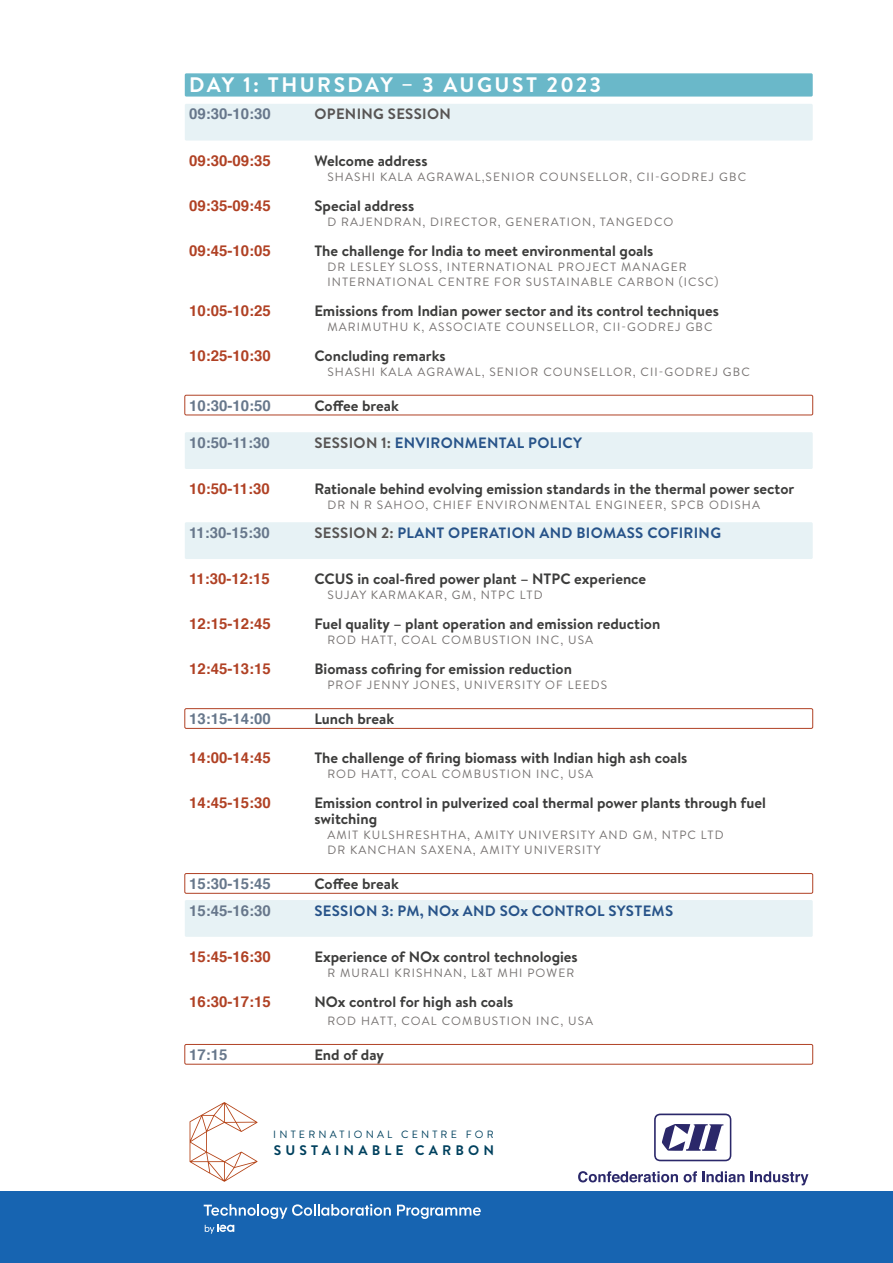
<style>
.page{position:relative;width:893px;height:1263px;background:#fff}
.page>*{position:absolute;margin:0;border:0;box-sizing:border-box;transform-origin:0 0}
.Day{font:700 21px "Brandon Text";letter-spacing:.12em;color:#fff}
.body_U_L{font:700 15px/16.5px "Brandon Text";color:#3c3c3b}
.body_U_L-2{font:700 15px "Helvetica";color:#b04124}
.SESSION{font:700 15px "Brandon Text";letter-spacing:.02em;color:#275389}
.SESSION-2{font:700 15px "Helvetica";color:#67778b}
.BREAKs{font:700 15px "Brandon Text";color:#3c3c3b}
.BREAKs-2{font:700 15px "Helvetica";color:#67778b}
.SESSION-3{font:700 15px "Brandon Text";letter-spacing:.02em;color:#575453}
.t1{font:700 13.8px "Brandon Grotesque";letter-spacing:.3em;color:#00415e}
.speaker_U_L{font:12px "Brandon Text";letter-spacing:.095em;color:#767271}
.t2{font:10.5px "Brandon Grotesque";letter-spacing:.3em;color:#00415e}
.s1{color:#575453}
</style>
<div class="page">
<div style="left:0;top:1191px;width:893px;height:72px;background:#1764b1"></div>
<div style="left:185px;top:73px;width:628px;height:24px;background:#6ab8c9;border-radius:2px"></div>
<div style="left:185px;top:104px;width:628px;height:37px;background:#e7f2f5;border-radius:2px"></div>
<div style="left:185px;top:395px;width:628px;height:20px;border:1px solid #b04124;border-radius:2px"></div>
<div style="left:185px;top:432px;width:628px;height:37px;background:#e7f2f5;border-radius:2px"></div>
<div style="left:185px;top:522px;width:628px;height:37px;background:#e7f2f5;border-radius:2px"></div>
<div style="left:185px;top:708px;width:628px;height:20px;border:1px solid #b04124;border-radius:2px"></div>
<div style="left:185px;top:873px;width:628px;height:20px;border:1px solid #b04124;border-radius:2px"></div>
<div style="left:185px;top:900px;width:628px;height:37px;background:#e7f2f5;border-radius:2px"></div>
<div style="left:185px;top:1044px;width:628px;height:20px;border:1px solid #b04124;border-radius:2px"></div>
<svg style="left:190px;top:1102px;width:68px;height:80px"></svg>
<svg style="left:204px;top:1204px;width:187px;height:15px"></svg>
<svg style="left:397px;top:1205px;width:84px;height:14px"></svg>
<svg style="left:205px;top:1225px;width:29px;height:9px"></svg>
<svg style="left:654px;top:1113px;width:77px;height:48px"></svg>
<svg style="left:578px;top:1171px;width:100px;height:11px"></svg>
<svg style="left:684px;top:1171px;width:60px;height:11px"></svg>
<svg style="left:751px;top:1171px;width:57px;height:14px"></svg>
<p class="Day" style="left:189px;top:70px;width:414px">DAY 1: THURSDAY – 3 AUGUST 2023</p>
<p class="SESSION-2" style="left:189px;top:102px;width:83px">09:30-10:30</p>
<p class="SESSION-3" style="left:314px;top:104px;width:138px">OPENING SESSION</p>
<p class="body_U_L-2" style="left:189px;top:148px;width:83px">09:30-09:35</p>
<p class="body_U_L" style="left:314px;top:152px;width:115px">Welcome address</p>
<p class="speaker_U_L" style="left:327px;top:168px;width:420px">SHASHI KALA AGRAWAL,SENIOR COUNSELLOR, CII-GODREJ GBC</p>
<p class="body_U_L-2" style="left:189px;top:193px;width:83px">09:35-09:45</p>
<p class="body_U_L" style="left:314px;top:197px;width:101px">Special address</p>
<p class="speaker_U_L" style="left:327px;top:213px;width:347px">D RAJENDRAN, DIRECTOR, GENERATION, TANGEDCO</p>
<p class="body_U_L-2" style="left:189px;top:238px;width:83px">09:45-10:05</p>
<p class="body_U_L" style="left:314px;top:242px;width:340px">The challenge for India to meet environmental goals</p>
<p class="speaker_U_L" style="left:327px;top:258px;width:361px">DR LESLEY SLOSS, INTERNATIONAL PROJECT MANAGER</p>
<p class="speaker_U_L" style="left:327px;top:273px;width:393px">INTERNATIONAL CENTRE FOR SUSTAINABLE CARBON (ICSC)</p>
<p class="body_U_L-2" style="left:189px;top:298px;width:83px">10:05-10:25</p>
<p class="body_U_L" style="left:314px;top:302px;width:406px">Emissions from Indian power sector and its control techniques</p>
<p class="speaker_U_L" style="left:327px;top:318px;width:387px">MARIMUTHU K, ASSOCIATE COUNSELLOR, CII-GODREJ GBC</p>
<p class="body_U_L-2" style="left:189px;top:343px;width:83px">10:25-10:30</p>
<p class="body_U_L" style="left:314px;top:347px;width:133px">Concluding remarks</p>
<p class="speaker_U_L" style="left:327px;top:363px;width:424px">SHASHI KALA AGRAWAL, SENIOR COUNSELLOR, CII-GODREJ GBC</p>
<p class="BREAKs-2" style="left:189px;top:393px;width:83px">10:30-10:50</p>
<p class="BREAKs" style="left:314px;top:395px;width:86px">Coffee break</p>
<p class="SESSION-2" style="left:189px;top:430px;width:82px">10:50-11:30</p>
<p class="SESSION" style="left:314px;top:432px;width:269px"><span class="s1">SESSION 1:</span> ENVIRONMENTAL POLICY</p>
<p class="body_U_L-2" style="left:189px;top:477px;width:82px">10:50-11:30</p>
<p class="body_U_L" style="left:314px;top:480px;width:481px">Rationale behind evolving emission standards in the thermal power sector</p>
<p class="speaker_U_L" style="left:327px;top:497px;width:434px">DR N R SAHOO, CHIEF ENVIRONMENTAL ENGINEER, SPCB ODISHA</p>
<p class="SESSION-2" style="left:189px;top:520px;width:82px">11:30-15:30</p>
<p class="SESSION" style="left:314px;top:522px;width:408px"><span class="s1">SESSION 2:</span> PLANT OPERATION AND BIOMASS COFIRING</p>
<p class="body_U_L-2" style="left:189px;top:567px;width:82px">11:30-12:15</p>
<p class="body_U_L" style="left:314px;top:570px;width:333px">CCUS in coal-fired power plant – NTPC experience</p>
<p class="speaker_U_L" style="left:327px;top:587px;width:217px">SUJAY KARMAKAR, GM, NTPC LTD</p>
<p class="body_U_L-2" style="left:189px;top:612px;width:83px">12:15-12:45</p>
<p class="body_U_L" style="left:314px;top:615px;width:347px">Fuel quality – plant operation and emission reduction</p>
<p class="speaker_U_L" style="left:327px;top:632px;width:267px">ROD HATT, COAL COMBUSTION INC, USA</p>
<p class="body_U_L-2" style="left:189px;top:657px;width:83px">12:45-13:15</p>
<p class="body_U_L" style="left:314px;top:660px;width:259px">Biomass cofiring for emission reduction</p>
<p class="speaker_U_L" style="left:327px;top:677px;width:281px">PROF JENNY JONES, UNIVERSITY OF LEEDS</p>
<p class="BREAKs-2" style="left:189px;top:707px;width:83px">13:15-14:00</p>
<p class="BREAKs" style="left:314px;top:708px;width:81px">Lunch break</p>
<p class="body_U_L-2" style="left:189px;top:745px;width:83px">14:00-14:45</p>
<p class="body_U_L" style="left:314px;top:749px;width:374px">The challenge of firing biomass with Indian high ash coals</p>
<p class="speaker_U_L" style="left:327px;top:765px;width:267px">ROD HATT, COAL COMBUSTION INC, USA</p>
<p class="body_U_L-2" style="left:189px;top:790px;width:83px">14:45-15:30</p>
<p class="body_U_L" style="left:314px;top:794px;width:453px">Emission control in pulverized coal thermal power plants through fuel switching</p>
<p class="speaker_U_L" style="left:327px;top:827px;width:398px">AMIT KULSHRESHTHA, AMITY UNIVERSITY AND GM, NTPC LTD</p>
<p class="speaker_U_L" style="left:327px;top:842px;width:275px">DR KANCHAN SAXENA, AMITY UNIVERSITY</p>
<p class="BREAKs-2" style="left:189px;top:872px;width:83px">15:30-15:45</p>
<p class="BREAKs" style="left:314px;top:873px;width:86px">Coffee break</p>
<p class="SESSION-2" style="left:189px;top:898px;width:83px">15:45-16:30</p>
<p class="SESSION" style="left:314px;top:900px;width:360px">SESSION 3: PM, NOx AND SOx CONTROL SYSTEMS</p>
<p class="body_U_L-2" style="left:189px;top:945px;width:83px">15:45-16:30</p>
<p class="body_U_L" style="left:314px;top:948px;width:265px">Experience of NOx control technologies</p>
<p class="speaker_U_L" style="left:327px;top:965px;width:248px">R MURALI KRISHNAN, L&amp;T MHI POWER</p>
<p class="body_U_L-2" style="left:189px;top:990px;width:83px">16:30-17:15</p>
<p class="body_U_L" style="left:314px;top:993px;width:200px">NOx control for high ash coals</p>
<p class="speaker_U_L" style="left:327px;top:1013px;width:267px">ROD HATT, COAL COMBUSTION INC, USA</p>
<p class="BREAKs-2" style="left:189px;top:1042px;width:40px">17:15</p>
<p class="BREAKs" style="left:314px;top:1044px;width:71px">End of day</p>
<p class="t2" style="left:273px;top:1127px;width:222px">INTERNATIONAL CENTRE FOR</p>
<p class="t1" style="left:274px;top:1140px;width:222px">SUSTAINABLE CARBON</p>
</div>
